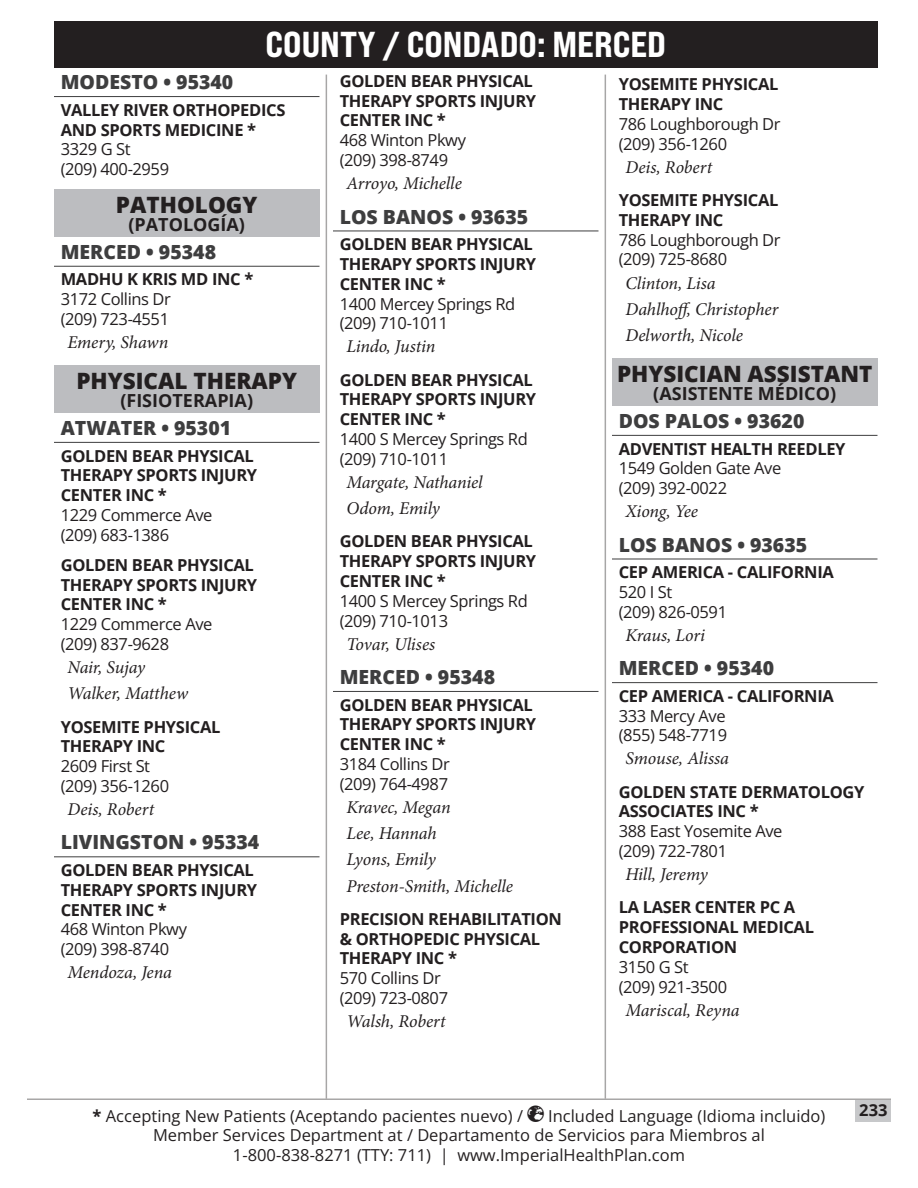
<style>
.page{position:relative;width:918px;height:1188px;background:#fff}
.page>*{position:absolute;margin:0;border:0;box-sizing:border-box;transform-origin:0 0}
.t1{font:36px "Bebas Neue Pro Exp Eb";color:#fff}
.Specialty{font:800 22.5px "Open Sans";color:#231f20}
.City{font:800 19.5px "Open Sans";color:#3e3e3f}
.Pro{font:italic 18px "Minion Pro";letter-spacing:-.01em;color:#231f20}
.Spanish{font:700 18px "Open Sans";color:#231f20}
.Group{font:700 16.5px/19.8px "Open Sans";letter-spacing:-.02em;color:#231f20}
.Location{font:16.5px/19.8px "Open Sans";letter-spacing:-.025em;color:#231f20}
.Location-2{font:16.5px "Open Sans";color:#231f20}
.s1{font-weight:700}
</style>
<div class="page">
<div style="left:54px;top:21px;width:824px;height:46px;background:#231f20"></div>
<div style="left:856px;top:1100px;width:35px;height:21px;background:#c7c8ca"></div>
<hr style="left:27px;top:1098px;width:864px;height:2px;background:#231f20">
<hr style="left:326px;top:75px;width:1px;height:1023px;background:#231f20">
<hr style="left:605px;top:75px;width:1px;height:1023px;background:#231f20">
<hr style="left:54px;top:96px;width:266px;height:1px;background:#3e3e3f">
<div style="left:54px;top:189px;width:266px;height:32px;background:#bcbdc0"></div>
<div style="left:54px;top:211px;width:266px;height:26px;background:#bcbdc0"></div>
<hr style="left:54px;top:266px;width:266px;height:1px;background:#3e3e3f">
<div style="left:54px;top:365px;width:266px;height:32px;background:#bcbdc0"></div>
<div style="left:54px;top:387px;width:266px;height:26px;background:#bcbdc0"></div>
<hr style="left:54px;top:442px;width:266px;height:1px;background:#3e3e3f">
<hr style="left:54px;top:856px;width:266px;height:1px;background:#3e3e3f">
<hr style="left:333px;top:231px;width:265px;height:1px;background:#3e3e3f">
<hr style="left:333px;top:691px;width:265px;height:1px;background:#3e3e3f">
<div style="left:612px;top:358px;width:266px;height:32px;background:#bcbdc0"></div>
<div style="left:612px;top:380px;width:266px;height:26px;background:#bcbdc0"></div>
<hr style="left:612px;top:435px;width:266px;height:1px;background:#3e3e3f">
<hr style="left:612px;top:559px;width:266px;height:1px;background:#3e3e3f">
<hr style="left:612px;top:682px;width:266px;height:1px;background:#3e3e3f">
<h1 class="t1" style="left:266px;top:22px;width:402px">COUNTY / CONDADO: MERCED</h1>
<h4 class="City" style="left:61px;top:67px;width:174px">MODESTO • 95340</h4>
<p class="Group" style="left:61px;top:99px;width:226px">VALLEY RIVER ORTHOPEDICS<br>AND SPORTS MEDICINE *</p>
<p class="Location" style="left:61px;top:139px;width:110px">3329 G St (209) 400-2959</p>
<h1 class="Specialty" style="left:116px;top:188px;width:143px">PATHOLOGY</h1>
<p class="Spanish" style="left:128px;top:212px;width:118px">(PATOLOGÍA)</p>
<h4 class="City" style="left:61px;top:237px;width:157px">MERCED • 95348</h4>
<p class="Group" style="left:61px;top:269px;width:194px">MADHU K KRIS MD INC *</p>
<p class="Location" style="left:61px;top:289px;width:112px">3172 Collins Dr (209) 723-4551</p>
<p class="Pro" style="left:68px;top:330px;width:102px">Emery, Shawn</p>
<h1 class="Specialty" style="left:76px;top:364px;width:222px">PHYSICAL THERAPY</h1>
<p class="Spanish" style="left:120px;top:388px;width:134px">(FISIOTERAPIA)</p>
<h4 class="City" style="left:61px;top:413px;width:172px">ATWATER • 95301</h4>
<p class="Group" style="left:61px;top:445px;width:198px">GOLDEN BEAR PHYSICAL<br>THERAPY SPORTS INJURY<br>CENTER INC *</p>
<p class="Location" style="left:61px;top:505px;width:153px">1229 Commerce Ave (209) 683-1386</p>
<p class="Group" style="left:61px;top:554px;width:198px">GOLDEN BEAR PHYSICAL<br>THERAPY SPORTS INJURY<br>CENTER INC *</p>
<p class="Location" style="left:61px;top:614px;width:153px">1229 Commerce Ave (209) 837-9628</p>
<p class="Pro" style="left:68px;top:655px;width:79px">Nair, Sujay</p>
<p class="Pro" style="left:68px;top:681px;width:122px">Walker, Matthew</p>
<p class="Group" style="left:61px;top:716px;width:161px">YOSEMITE PHYSICAL<br>THERAPY INC</p>
<p class="Location" style="left:61px;top:756px;width:110px">2609 First St (209) 356-1260</p>
<p class="Pro" style="left:68px;top:797px;width:88px">Deis, Robert</p>
<h4 class="City" style="left:61px;top:828px;width:200px">LIVINGSTON • 95334</h4>
<p class="Group" style="left:61px;top:860px;width:198px">GOLDEN BEAR PHYSICAL<br>THERAPY SPORTS INJURY<br>CENTER INC *</p>
<p class="Location" style="left:61px;top:919px;width:128px">468 Winton Pkwy (209) 398-8740</p>
<p class="Pro" style="left:68px;top:960px;width:106px">Mendoza, Jena</p>
<p class="Group" style="left:340px;top:71px;width:198px">GOLDEN BEAR PHYSICAL<br>THERAPY SPORTS INJURY<br>CENTER INC *</p>
<p class="Location" style="left:340px;top:130px;width:128px">468 Winton Pkwy (209) 398-8749</p>
<p class="Pro" style="left:346px;top:171px;width:117px">Arroyo, Michelle</p>
<h4 class="City" style="left:340px;top:202px;width:190px">LOS BANOS • 93635</h4>
<p class="Group" style="left:340px;top:234px;width:198px">GOLDEN BEAR PHYSICAL<br>THERAPY SPORTS INJURY<br>CENTER INC *</p>
<p class="Location" style="left:340px;top:293px;width:177px">1400 Mercey Springs Rd (209) 710-1011</p>
<p class="Pro" style="left:346px;top:334px;width:90px">Lindo, Justin</p>
<p class="Group" style="left:340px;top:369px;width:198px">GOLDEN BEAR PHYSICAL<br>THERAPY SPORTS INJURY<br>CENTER INC *</p>
<p class="Location" style="left:340px;top:429px;width:190px">1400 S Mercey Springs Rd (209) 710-1011</p>
<p class="Pro" style="left:346px;top:470px;width:138px">Margate, Nathaniel</p>
<p class="Pro" style="left:346px;top:496px;width:95px">Odom, Emily</p>
<p class="Group" style="left:340px;top:531px;width:198px">GOLDEN BEAR PHYSICAL<br>THERAPY SPORTS INJURY<br>CENTER INC *</p>
<p class="Location" style="left:340px;top:590px;width:190px">1400 S Mercey Springs Rd (209) 710-1013</p>
<p class="Pro" style="left:346px;top:632px;width:90px">Tovar, Ulises</p>
<h4 class="City" style="left:340px;top:662px;width:157px">MERCED • 95348</h4>
<p class="Group" style="left:340px;top:694px;width:198px">GOLDEN BEAR PHYSICAL<br>THERAPY SPORTS INJURY<br>CENTER INC *</p>
<p class="Location" style="left:340px;top:754px;width:112px">3184 Collins Dr (209) 764-4987</p>
<p class="Pro" style="left:346px;top:795px;width:106px">Kravec, Megan</p>
<p class="Pro" style="left:346px;top:821px;width:92px">Lee, Hannah</p>
<p class="Pro" style="left:346px;top:847px;width:91px">Lyons, Emily</p>
<p class="Pro" style="left:346px;top:874px;width:168px">Preston-Smith, Michelle</p>
<p class="Group" style="left:340px;top:909px;width:224px">PRECISION REHABILITATION &amp; ORTHOPEDIC PHYSICAL<br>THERAPY INC *</p>
<p class="Location" style="left:340px;top:968px;width:110px">570 Collins Dr (209) 723-0807</p>
<p class="Pro" style="left:346px;top:1009px;width:101px">Walsh, Robert</p>
<p class="Group" style="left:619px;top:74px;width:161px">YOSEMITE PHYSICAL<br>THERAPY INC</p>
<p class="Location" style="left:619px;top:114px;width:163px">786 Loughborough Dr (209) 356-1260</p>
<p class="Pro" style="left:626px;top:155px;width:88px">Deis, Robert</p>
<p class="Group" style="left:619px;top:190px;width:161px">YOSEMITE PHYSICAL<br>THERAPY INC</p>
<p class="Location" style="left:619px;top:229px;width:163px">786 Loughborough Dr (209) 725-8680</p>
<p class="Pro" style="left:626px;top:270px;width:92px">Clinton, Lisa</p>
<p class="Pro" style="left:626px;top:297px;width:154px">Dahlhoff, Christopher</p>
<p class="Pro" style="left:626px;top:323px;width:119px">Delworth, Nicole</p>
<h1 class="Specialty" style="left:617px;top:357px;width:257px">PHYSICIAN ASSISTANT</h1>
<p class="Spanish" style="left:653px;top:381px;width:184px">(ASISTENTE MÉDICO)</p>
<h4 class="City" style="left:619px;top:406px;width:187px">DOS PALOS • 93620</h4>
<p class="Group" style="left:619px;top:438px;width:228px">ADVENTIST HEALTH REEDLEY</p>
<p class="Location" style="left:619px;top:458px;width:164px">1549 Golden Gate Ave (209) 392-0022</p>
<p class="Pro" style="left:626px;top:499px;width:74px">Xiong, Yee</p>
<h4 class="City" style="left:619px;top:530px;width:190px">LOS BANOS • 93635</h4>
<p class="Group" style="left:619px;top:562px;width:217px">CEP AMERICA - CALIFORNIA</p>
<p class="Location" style="left:619px;top:582px;width:110px">520 I St<br>(209) 826-0591</p>
<p class="Pro" style="left:626px;top:623px;width:81px">Kraus, Lori</p>
<h4 class="City" style="left:619px;top:653px;width:157px">MERCED • 95340</h4>
<p class="Group" style="left:619px;top:685px;width:217px">CEP AMERICA - CALIFORNIA</p>
<p class="Location" style="left:619px;top:705px;width:110px">333 Mercy Ave (855) 548-7719</p>
<p class="Pro" style="left:626px;top:746px;width:105px">Smouse, Alissa</p>
<p class="Group" style="left:619px;top:781px;width:247px">GOLDEN STATE DERMATOLOGY<br>ASSOCIATES INC *</p>
<p class="Location" style="left:619px;top:821px;width:165px">388 East Yosemite Ave (209) 722-7801</p>
<p class="Pro" style="left:626px;top:862px;width:84px">Hill, Jeremy</p>
<p class="Group" style="left:619px;top:897px;width:197px">LA LASER CENTER PC A<br>PROFESSIONAL MEDICAL<br>CORPORATION</p>
<p class="Location" style="left:619px;top:957px;width:110px">3150 G St (209) 921-3500</p>
<p class="Pro" style="left:626px;top:998px;width:116px">Mariscal, Reyna</p>
<p class="Location-2" style="left:93px;top:1104px;width:432px"><span class="s1">*</span> Accepting New Patients (Aceptando pacientes nuevo) /</p>
<p class="Location-2" style="left:548px;top:1104px;width:279px">Included Language (Idioma incluido)</p>
<p class="Location-2" style="left:153px;top:1124px;width:613px">Member Services Department at / Departamento de Servicios para Miembros al</p>
<p class="Location-2" style="left:233px;top:1143px;width:454px">1-800-838-8271 (TTY: 711) | www.ImperialHealthPlan.com</p>
<p class="Group" style="left:859px;top:1100px;width:30px">233</p>
</div>
